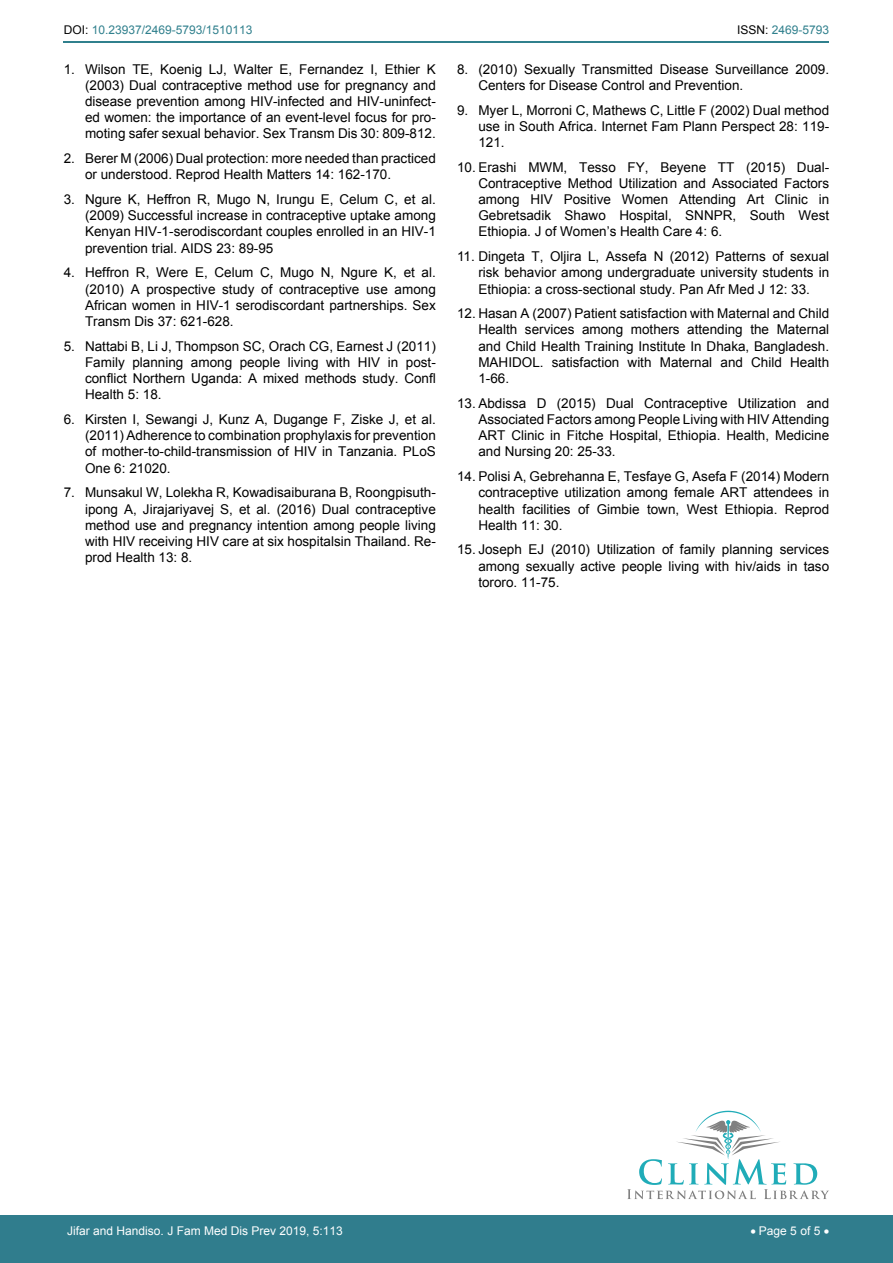
<style>
.page{position:relative;width:893px;height:1263px;background:#fff}
.page>*{position:absolute;margin:0;border:0;box-sizing:border-box;transform-origin:0 0}
.t1{font:13.5px/16.2px "Arial";color:#000;text-align:justify}
.t2{font:12px "Arial";color:#fff}
.t3{font:12px "Arial";color:#30808d}
.s1{color:#000}
</style>
<div class="page">
<hr style="left:64px;top:41px;width:765px;height:2px;background:#30808d">
<div style="left:0;top:1216px;width:893px;height:47px;background:#307d8d"></div>
<svg style="left:627px;top:1111px;width:202px;height:88px"></svg>
<p class="t3" style="left:64px;top:22px;width:190px"><span class="s1">DOI:</span> 10.23937/2469-5793/1510113</p>
<p class="t3" style="left:737px;top:22px;width:94px"><span class="s1">ISSN:</span> 2469-5793</p>
<p class="t1" style="left:85px;top:61px;width:352px;text-indent:-21px">1. Wilson TE, Koenig LJ, Walter E, Fernandez I, Ethier K (2003) Dual contraceptive method use for pregnancy and disease prevention among HIV-infected and HIV-uninfect&shy;ed women: the importance of an event-level focus for pro&shy;moting safer sexual behavior. Sex Transm Dis 30: 809-812.</p>
<p class="t1" style="left:85px;top:150px;width:352px;text-indent:-21px">2. Berer M (2006) Dual protection: more needed than practiced or understood. Reprod Health Matters 14: 162-170.</p>
<p class="t1" style="left:85px;top:191px;width:352px;text-indent:-21px">3. Ngure K, Heffron R, Mugo N, Irungu E, Celum C, et al. (2009) Successful increase in contraceptive uptake among Kenyan HIV-1-serodiscordant couples enrolled in an HIV-1 prevention trial. AIDS 23: 89-95</p>
<p class="t1" style="left:85px;top:265px;width:352px;text-indent:-21px">4. Heffron R, Were E, Celum C, Mugo N, Ngure K, et al. (2010) A prospective study of contraceptive use among African women in HIV-1 serodiscordant partnerships. Sex Transm Dis 37: 621-628.</p>
<p class="t1" style="left:85px;top:338px;width:352px;text-indent:-21px">5. Nattabi B, Li J, Thompson SC, Orach CG, Earnest J (2011)<br>Family planning among people living with HIV in post&shy;conflict Northern Uganda: A mixed methods study. Confl Health 5: 18.</p>
<p class="t1" style="left:85px;top:411px;width:352px;text-indent:-21px">6. Kirsten I, Sewangi J, Kunz A, Dugange F, Ziske J, et al. (2011) Adherence to combination prophylaxis for prevention of mother-to-child-transmission of HIV in Tanzania. PLoS One 6: 21020.</p>
<p class="t1" style="left:85px;top:485px;width:352px;text-indent:-21px">7. Munsakul W, Lolekha R, Kowadisaiburana B, Roongpisuth&shy;ipong A, Jirajariyavej S, et al. (2016) Dual contraceptive method use and pregnancy intention among people living with HIV receiving HIV care at six hospitalsin Thailand. Re&shy;prod Health 13: 8.</p>
<p class="t1" style="left:478px;top:61px;width:352px;text-indent:-21px">8. (2010) Sexually Transmitted Disease Surveillance 2009.<br>Centers for Disease Control and Prevention.</p>
<p class="t1" style="left:478px;top:102px;width:352px;text-indent:-21px">9. Myer L, Morroni C, Mathews C, Little F (2002) Dual method use in South Africa. Internet Fam Plann Perspect 28: 119- 121.</p>
<p class="t1" style="left:478px;top:159px;width:352px;text-indent:-21px">10. Erashi MWM, Tesso FY, Beyene TT (2015) Dual-Contraceptive Method Utilization and Associated Factors among HIV Positive Women Attending Art Clinic in Gebretsadik Shawo Hospital, SNNPR, South West Ethiopia. J of Women’s Health Care 4: 6.</p>
<p class="t1" style="left:478px;top:248px;width:352px;text-indent:-21px">11. Dingeta T, Oljira L, Assefa N (2012) Patterns of sexual risk behavior among undergraduate university students in Ethiopia: a cross-sectional study. Pan Afr Med J 12: 33.</p>
<p class="t1" style="left:478px;top:306px;width:352px;text-indent:-21px">12. Hasan A (2007) Patient satisfaction with Maternal and Child Health services among mothers attending the Maternal and Child Health Training Institute In Dhaka, Bangladesh.<br>MAHIDOL. satisfaction with Maternal and Child Health 1-66.</p>
<p class="t1" style="left:478px;top:395px;width:352px;text-indent:-21px">13. Abdissa D (2015) Dual Contraceptive Utilization and Associated Factors among People Living with HIV Attending ART Clinic in Fitche Hospital, Ethiopia. Health, Medicine and Nursing 20: 25-33.</p>
<p class="t1" style="left:478px;top:468px;width:352px;text-indent:-21px">14. Polisi A, Gebrehanna E, Tesfaye G, Asefa F (2014) Modern contraceptive utilization among female ART attendees in health facilities of Gimbie town, West Ethiopia. Reprod Health 11: 30.</p>
<p class="t1" style="left:478px;top:542px;width:352px;text-indent:-21px">15. Joseph EJ (2010) Utilization of family planning services among sexually active people living with hiv/aids in taso tororo. 11-75.</p>
<p class="t2" style="left:67px;top:1222px;width:277px">Jifar and Handiso. J Fam Med Dis Prev 2019, 5:113</p>
<p class="t2" style="left:750px;top:1222px;width:80px">• Page 5 of 5 •</p>
</div>
